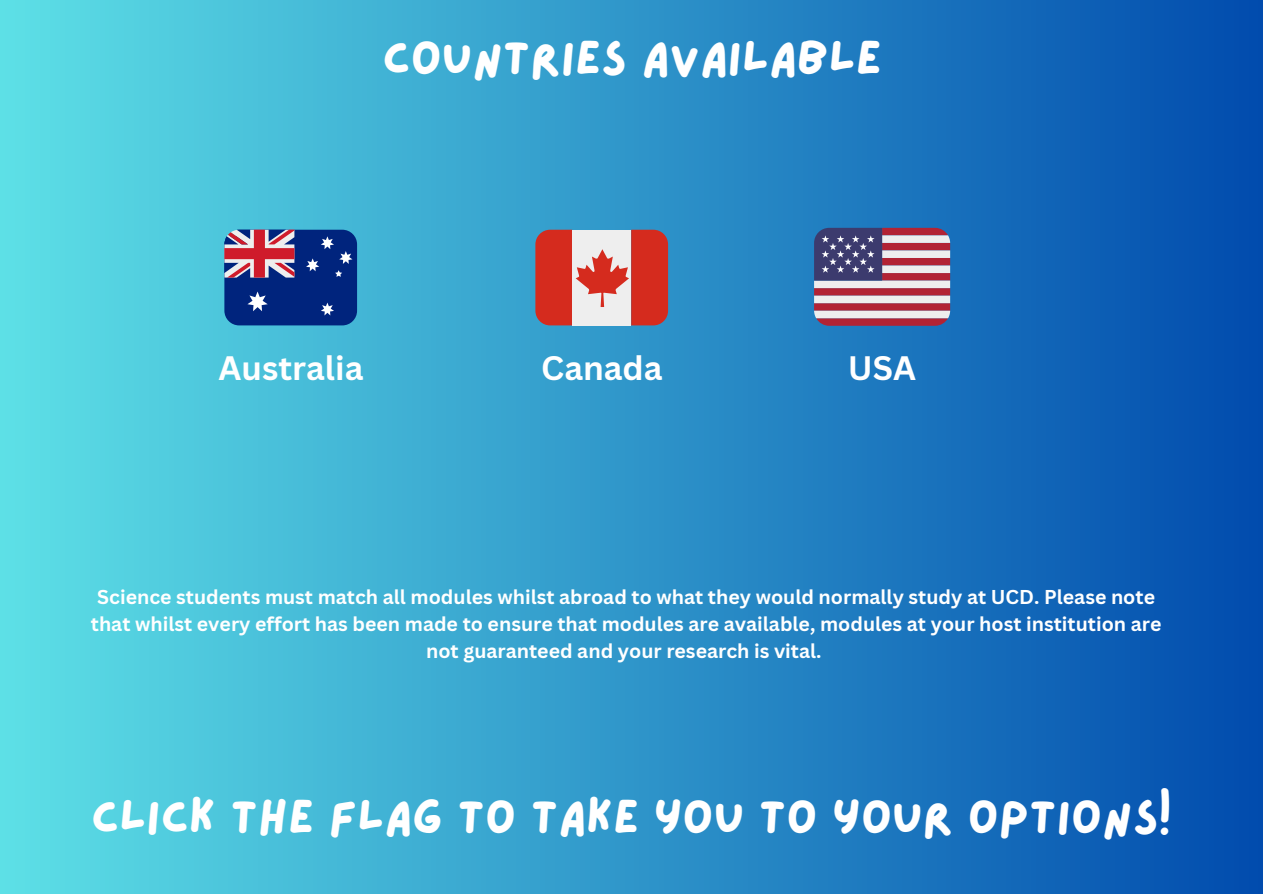
<style>
.page{position:relative;width:1263px;height:894px;background:#fff}
.page>*{position:absolute;margin:0;border:0;box-sizing:border-box;transform-origin:0 0}
.t1{font:48px "Lazydog";color:#fff}
.t2{font:700 33px "Canva Sans";color:#fff}
.t3{font:700 19.5px/27px "Canva Sans";color:#fff;text-align:center}
</style>
<div class="page">
<div style="left:0;top:0;width:1263px;height:893px;background:linear-gradient(to right,#5de0e6,#014bad)"></div>
<svg style="left:224px;top:230px;width:133px;height:95px;background:#3a4184"></svg>
<svg style="left:814px;top:228px;width:136px;height:98px;background:#a6758a"></svg>
<svg style="left:535px;top:230px;width:133px;height:95px;background:#da6f67"></svg>
<h1 class="t1" style="left:383px;top:35px;width:501px">COUNTRIES AVAILABLE</h1>
<h3 class="t2" style="left:218px;top:344px;width:146px">Australia</h3>
<p class="t2" style="left:541px;top:344px;width:123px">Canada</p>
<h3 class="t2" style="left:848px;top:344px;width:70px">USA</h3>
<p class="t3" style="left:91px;top:582px;width:1072px">Science students must match all modules whilst abroad to what they would normally study at UCD. Please note that whilst every effort has been made to ensure that modules are available, modules at your host institution are not guaranteed and your research is vital.</p>
<p class="t1" style="left:91px;top:794px;width:1082px">CLICK THE FLAG TO TAKE YOU TO YOUR OPTIONS!</p>
</div>
